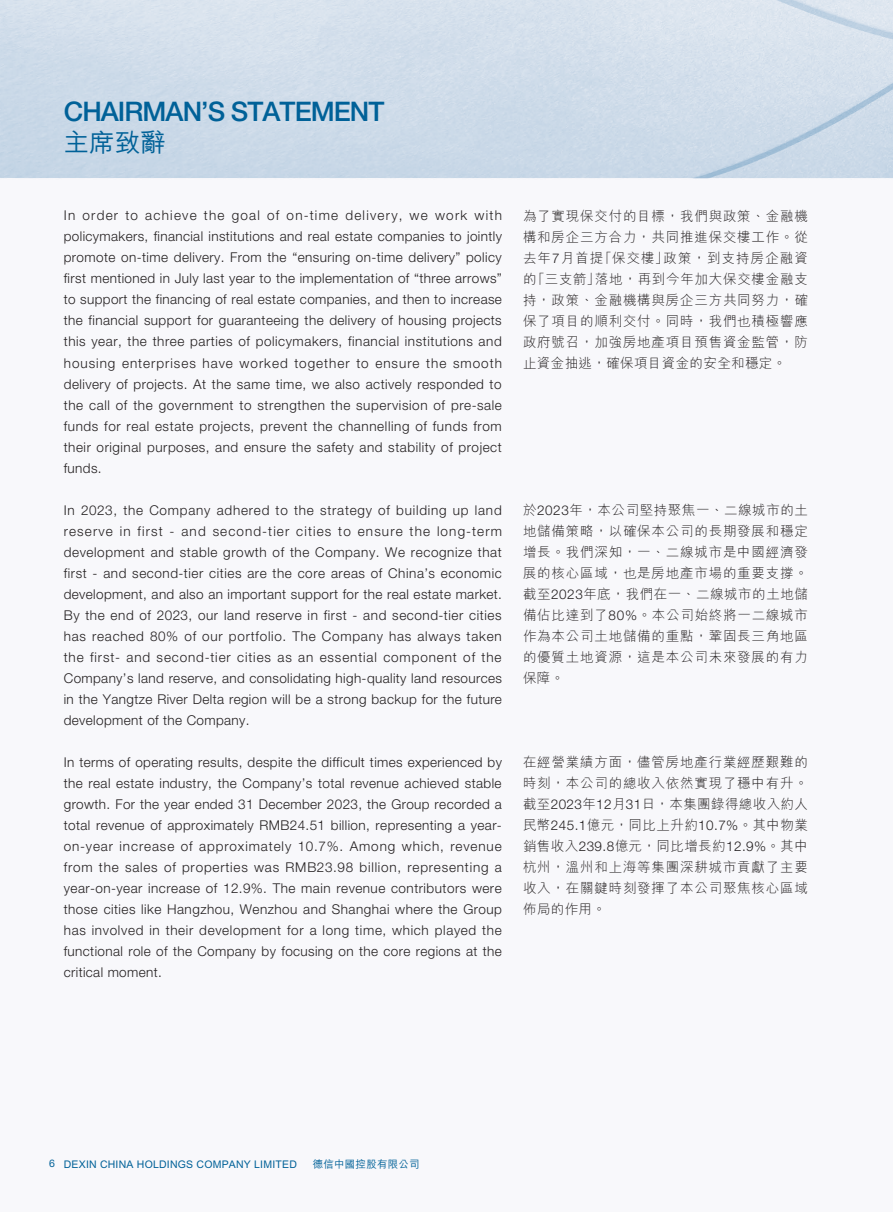
<style>
.page{position:relative;width:893px;height:1212px;background:#fff}
.page>*{position:absolute;margin:0;border:0;box-sizing:border-box;transform-origin:0 0}
.t1{font:500 27px "Helvetica Neue LT Std";letter-spacing:-.035em;color:#006198}
.t2{font:500 25.5px "M Hei HK";color:#006198}
.t3{font:300 13.5px/21px "Helvetica Neue LT Std";letter-spacing:.03em;color:#231f20;text-align:justify}
.t4{font:300 13.5px/21px "M Hei HK";letter-spacing:.06em;color:#231f20;text-align:justify}
.t5{font:500 10.5px "M Hei HK";letter-spacing:.02em;color:#006198}
.s1{font-family:"Helvetica Neue LT Std"}
.s2{font-family:"Helvetica Neue LT Std";font-weight:400}
</style>
<div class="page">
<img style="left:0;top:0;width:893px;height:180px">
<h1 class="t1" style="left:64px;top:95px;width:322px">CHAIRMAN’S STATEMENT</h1>
<h2 class="t2" style="left:64px;top:124px;width:103px">主席致辭</h2>
<p class="t3" style="left:64px;top:205px;width:440px">In order to achieve the goal of on-time delivery, we work with policymakers, financial institutions and real estate companies to jointly promote on-time delivery. From the “ensuring on-time delivery” policy first mentioned in July last year to the implementation of “three arrows” to support the financing of real estate companies, and then to increase the financial support for guaranteeing the delivery of housing projects this year, the three parties of policymakers, financial institutions and housing enterprises have worked together to ensure the smooth delivery of projects. At the same time, we also actively responded to the call of the government to strengthen the supervision of pre-sale funds for real estate projects, prevent the channelling of funds from their original purposes, and ensure the safety and stability of project funds.</p>
<p class="t3" style="left:64px;top:499px;width:440px">In 2023, the Company adhered to the strategy of building up land reserve in first - and second-tier cities to ensure the long-term development and stable growth of the Company. We recognize that first - and second-tier cities are the core areas of China’s economic development, and also an important support for the real estate market.<br>By the end of 2023, our land reserve in first - and second-tier cities has reached 80% of our portfolio. The Company has always taken the first- and second-tier cities as an essential component of the Company’s land reserve, and consolidating high-quality land resources in the Yangtze River Delta region will be a strong backup for the future development of the Company.</p>
<p class="t3" style="left:64px;top:751px;width:440px">In terms of operating results, despite the difficult times experienced by the real estate industry, the Company’s total revenue achieved stable growth. For the year ended 31 December 2023, the Group recorded a total revenue of approximately RMB24.51 billion, representing a year&shy;on-year increase of approximately 10.7%. Among which, revenue from the sales of properties was RMB23.98 billion, representing a year-on-year increase of 12.9%. The main revenue contributors were those cities like Hangzhou, Wenzhou and Shanghai where the Group has involved in their development for a long time, which played the functional role of the Company by focusing on the core regions at the critical moment.</p>
<p class="t4" style="left:523px;top:205px;width:286px">為了實現保交付的目標，我們與政策、金融機構和房企三方合力，共同推進保交樓工作。從去年<span class="s1">7</span>月首提「保交樓」政策，到支持房企融資的「三支箭」落地，再到今年加大保交樓金融支持，政策、金融機構與房企三方共同努力，確保了項目的順利交付。同時，我們也積極響應政府號召，加強房地產項目預售資金監管，防止資金抽逃，確保項目資金的安全和穩定。</p>
<p class="t4" style="left:523px;top:499px;width:286px">於<span class="s1">2023</span>年，本公司堅持聚焦一、二線城市的土地儲備策略，以確保本公司的長期發展和穩定增長。我們深知，一、二線城市是中國經濟發展的核心區域，也是房地產市場的重要支撐。截至<span class="s1">2023</span>年底，我們在一、二線城市的土地儲備佔比達到了<span class="s1">80%</span>。本公司始終將一二線城市作為本公司土地儲備的重點，鞏固長三角地區的優質土地資源，這是本公司未來發展的有力保障。</p>
<p class="t4" style="left:523px;top:751px;width:286px">在經營業績方面，儘管房地產行業經歷艱難的時刻，本公司的總收入依然實現了穩中有升。截至<span class="s1">2023</span>年<span class="s1">12</span>月<span class="s1">31</span>日，本集團錄得總收入約人民幣<span class="s1">245.1</span>億元，同比上升約<span class="s1">10.7%</span>。其中物業銷售收入<span class="s1">239.8</span>億元，同比增長約<span class="s1">12.9%</span>。其中杭州，溫州和上海等集團深耕城市貢獻了主要收入，在關鍵時刻發揮了本公司聚焦核心區域佈局的作用。</p>
<p class="t5" style="left:49px;top:1156px;width:249px"><span class="s2">6</span> DEXIN CHINA HOLDINGS COMPANY LIMITED</p>
<p class="t5" style="left:313px;top:1156px;width:108px">德信中國控股有限公司</p>
</div>
